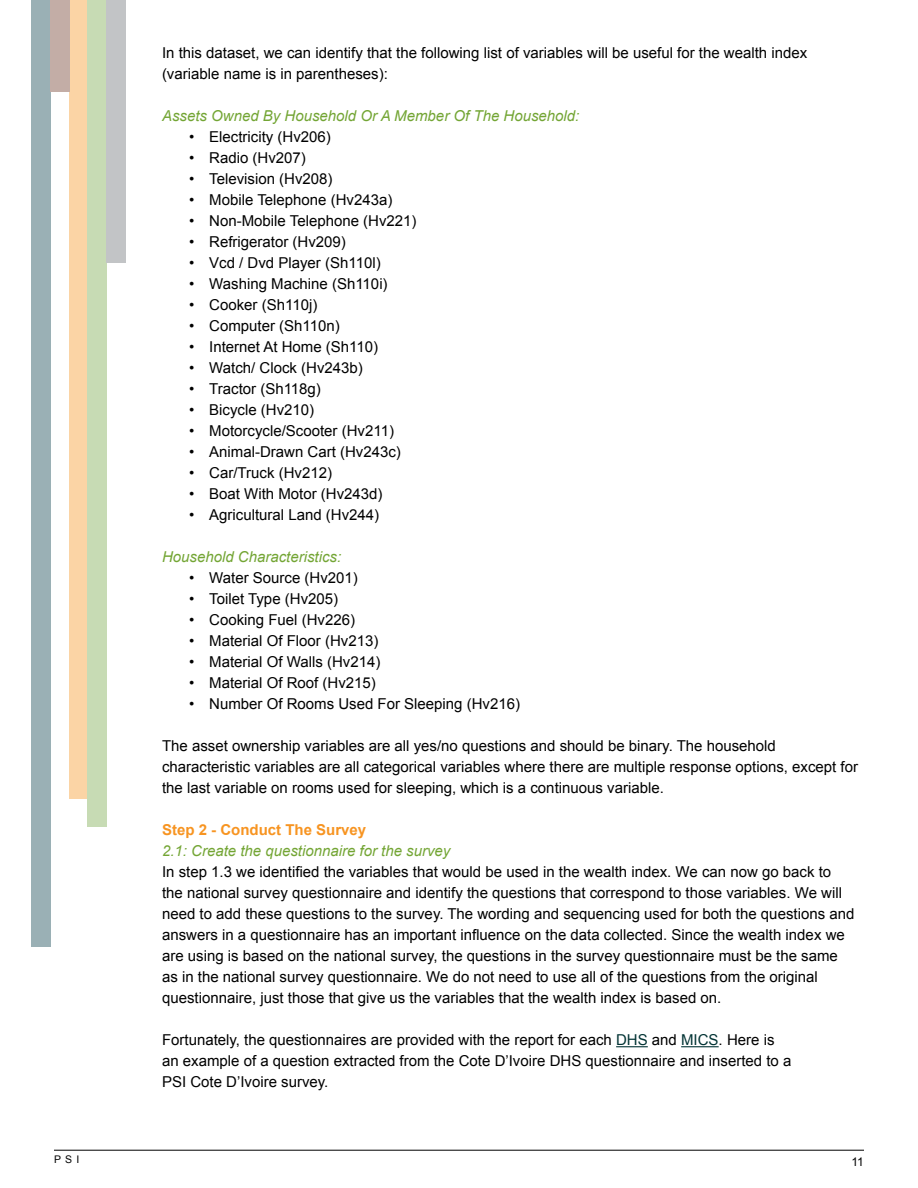
<style>
.page{position:relative;width:918px;height:1188px;background:#fff}
.page>*{position:absolute;margin:0;border:0;box-sizing:border-box;transform-origin:0 0}
.t1{font:15px/21px "Arial";color:#000}
.t2{font:italic 15px "Arial";color:#73a534}
.t3{font:700 15px "Arial";color:#f79421}
.t4{font:12px "Arial";color:#000}
.t5{font:10.5px "Arial";color:#000}
.s1{color:#023334}
</style>
<div class="page">
<hr style="left:54px;top:1150px;width:810px;height:1px;background:#000">
<hr style="left:616px;top:1046px;width:32px;height:1px;background:#023334">
<hr style="left:681px;top:1046px;width:38px;height:1px;background:#023334">
<div style="left:69px;top:0;width:19px;height:798px;background:#fbd4a5"></div>
<div style="left:31px;top:0;width:19px;height:946px;background:#9ab0b5"></div>
<div style="left:50px;top:0;width:19px;height:92px;background:#c3ada6"></div>
<div style="left:88px;top:0;width:19px;height:827px;background:#c7dbb4"></div>
<div style="left:107px;top:0;width:19px;height:262px;background:#c2c4c6"></div>
<p class="t1" style="left:162px;top:43px;width:647px">In this dataset, we can identify that the following list of variables will be useful for the wealth index (variable name is in parentheses):</p>
<p class="t2" style="left:162px;top:106px;width:419px">Assets Owned By Household Or A Member Of The Household:</p>
<p class="t1" style="left:189px;top:127px;width:143px">• Electricity (Hv206)</p>
<p class="t1" style="left:189px;top:148px;width:118px">• Radio (Hv207)</p>
<p class="t1" style="left:189px;top:169px;width:145px">• Television (Hv208)</p>
<p class="t1" style="left:189px;top:190px;width:205px">• Mobile Telephone (Hv243a)</p>
<p class="t1" style="left:189px;top:211px;width:229px">• Non-Mobile Telephone (Hv221)</p>
<p class="t1" style="left:189px;top:232px;width:158px">• Refrigerator (Hv209)</p>
<p class="t1" style="left:189px;top:253px;width:193px">• Vcd / Dvd Player (Sh110l)</p>
<p class="t1" style="left:189px;top:274px;width:200px">• Washing Machine (Sh110i)</p>
<p class="t1" style="left:189px;top:295px;width:130px">• Cooker (Sh110j)</p>
<p class="t1" style="left:189px;top:316px;width:152px">• Computer (Sh110n)</p>
<p class="t1" style="left:189px;top:337px;width:191px">• Internet At Home (Sh110)</p>
<p class="t1" style="left:189px;top:358px;width:175px">• Watch/ Clock (Hv243b)</p>
<p class="t1" style="left:189px;top:379px;width:133px">• Tractor (Sh118g)</p>
<p class="t1" style="left:189px;top:400px;width:127px">• Bicycle (Hv210)</p>
<p class="t1" style="left:189px;top:421px;width:207px">• Motorcycle/Scooter (Hv211)</p>
<p class="t1" style="left:189px;top:442px;width:213px">• Animal-Drawn Cart (Hv243c)</p>
<p class="t1" style="left:189px;top:463px;width:145px">• Car/Truck (Hv212)</p>
<p class="t1" style="left:189px;top:484px;width:195px">• Boat With Motor (Hv243d)</p>
<p class="t1" style="left:189px;top:505px;width:192px">• Agricultural Land (Hv244)</p>
<p class="t2" style="left:162px;top:547px;width:181px">Household Characteristics:</p>
<p class="t1" style="left:189px;top:568px;width:170px">• Water Source (Hv201)</p>
<p class="t1" style="left:189px;top:589px;width:151px">• Toilet Type (Hv205)</p>
<p class="t1" style="left:189px;top:610px;width:168px">• Cooking Fuel (Hv226)</p>
<p class="t1" style="left:189px;top:631px;width:191px">• Material Of Floor (Hv213)</p>
<p class="t1" style="left:189px;top:652px;width:193px">• Material Of Walls (Hv214)</p>
<p class="t1" style="left:189px;top:673px;width:188px">• Material Of Roof (Hv215)</p>
<p class="t1" style="left:189px;top:694px;width:333px">• Number Of Rooms Used For Sleeping (Hv216)</p>
<p class="t1" style="left:162px;top:736px;width:698px">The asset ownership variables are all yes/no questions and should be binary. The household characteristic variables are all categorical variables where there are multiple response options, except for the last variable on rooms used for sleeping, which is a continuous variable.</p>
<p class="t3" style="left:162px;top:820px;width:206px">Step 2 - Conduct The Survey</p>
<p class="t2" style="left:162px;top:841px;width:290px">2.1: Create the questionnaire for the survey</p>
<p class="t1" style="left:162px;top:862px;width:694px">In step 1.3 we identified the variables that would be used in the wealth index. We can now go back to the national survey questionnaire and identify the questions that correspond to those variables. We will need to add these questions to the survey. The wording and sequencing used for both the questions and answers in a questionnaire has an important influence on the data collected. Since the wealth index we are using is based on the national survey, the questions in the survey questionnaire must be the same as in the national survey questionnaire. We do not need to use all of the questions from the original questionnaire, just those that give us the variables that the wealth index is based on.</p>
<p class="t1" style="left:162px;top:1030px;width:631px">Fortunately, the questionnaires are provided with the report for each <span class="s1">DHS</span> and <span class="s1">MICS</span>. Here is an example of a question extracted from the Cote D’Ivoire DHS questionnaire and inserted to a<br>PSI Cote D’Ivoire survey.</p>
<p class="t5" style="left:54px;top:1153px;width:27px">PSI</p>
<p class="t4" style="left:852px;top:1153px;width:14px">11</p>
</div>
